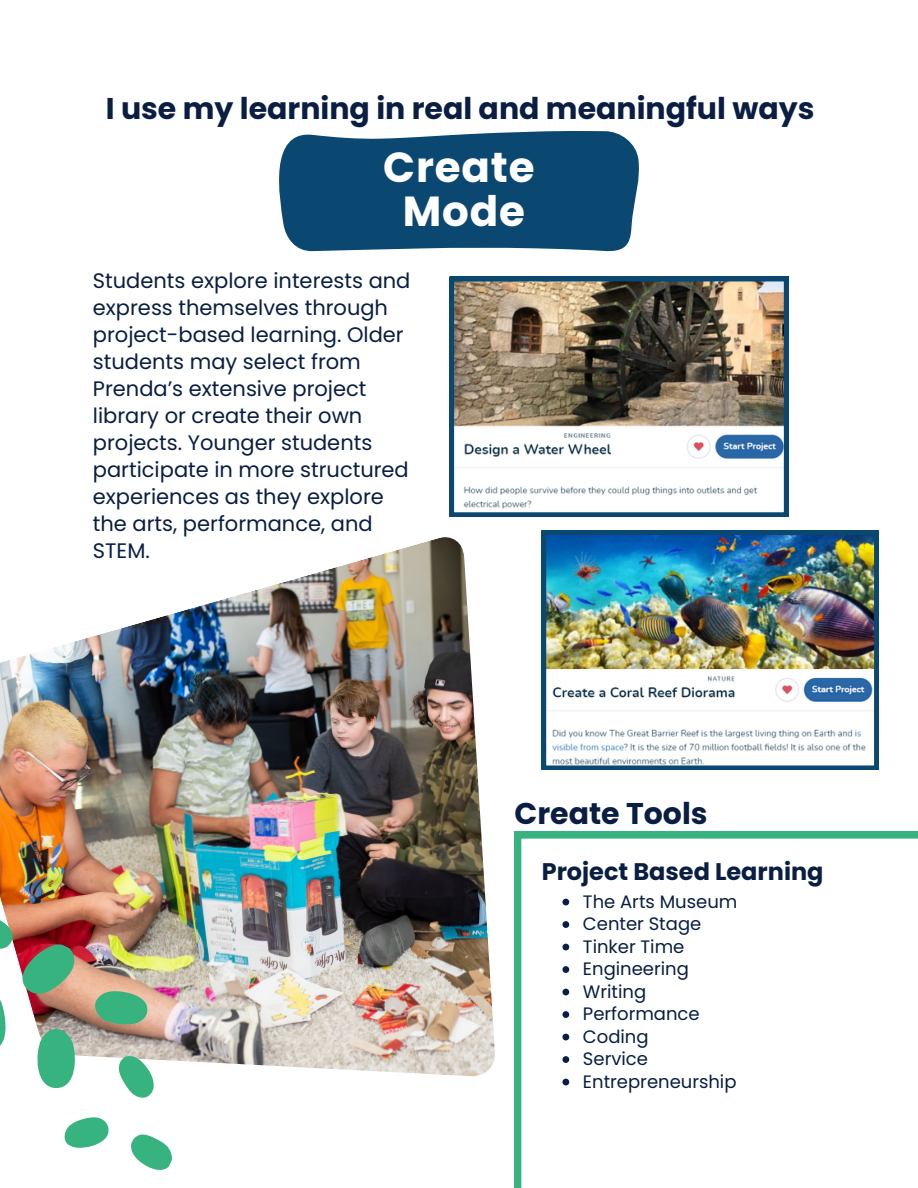
<style>
.page{position:relative;width:918px;height:1188px;background:#fff}
.page>*{position:absolute;margin:0;border:0;box-sizing:border-box;transform-origin:0 0}
.t1{font:700 42px "Poppins";letter-spacing:.02em;color:#fff}
.t2{font:700 30px "Poppins";color:#091e42}
.t3{font:700 24px "Poppins";color:#091e42}
.t4{font:21px/27px "Poppins";color:#091e42}
.t5{font:18px "Poppins";color:#091e42}
</style>
<div class="page">
<svg style="left:515px;top:832px;width:403px;height:356px"></svg>
<svg style="left:279px;top:131px;width:360px;height:120px;background:#1c557c"></svg>
<svg style="left:562px;top:899px;width:7px;height:6px"></svg>
<svg style="left:562px;top:921px;width:7px;height:7px"></svg>
<svg style="left:562px;top:944px;width:7px;height:6px"></svg>
<svg style="left:562px;top:966px;width:7px;height:7px"></svg>
<svg style="left:562px;top:989px;width:7px;height:6px"></svg>
<svg style="left:562px;top:1011px;width:7px;height:7px"></svg>
<svg style="left:562px;top:1034px;width:7px;height:6px"></svg>
<svg style="left:562px;top:1056px;width:7px;height:7px"></svg>
<svg style="left:562px;top:1079px;width:7px;height:6px"></svg>
<img style="left:450px;top:277px;width:338px;height:240px">
<img style="left:542px;top:530px;width:336px;height:240px">
<img style="left:0;top:537px;width:495px;height:539px">
<img style="left:0;top:906px;width:183px;height:264px">
<p class="t2" style="left:106px;top:87px;width:710px">I use my learning in real and meaningful ways</p>
<p class="t1" style="left:383px;top:138px;width:153px">Create</p>
<p class="t1" style="left:403px;top:182px;width:124px">Mode</p>
<p class="t4" style="left:93px;top:268px;width:319px">Students explore interests and express themselves through project-based learning. Older students may select from<br>Prenda’s extensive project library or create their own projects. Younger students participate in more structured experiences as they explore the arts, performance, and<br>STEM.</p>
<p class="t2" style="left:515px;top:792px;width:195px">Create Tools</p>
<p class="t3" style="left:542px;top:855px;width:283px">Project Based Learning</p>
<p class="t5" style="left:583px;top:889px;width:156px">The Arts Museum</p>
<p class="t5" style="left:583px;top:911px;width:120px">Center Stage</p>
<p class="t5" style="left:583px;top:934px;width:103px">Tinker Time</p>
<p class="t5" style="left:583px;top:956px;width:108px">Engineering</p>
<p class="t5" style="left:583px;top:979px;width:65px">Writing</p>
<p class="t5" style="left:583px;top:1001px;width:118px">Performance</p>
<p class="t5" style="left:583px;top:1024px;width:67px">Coding</p>
<p class="t5" style="left:583px;top:1046px;width:67px">Service</p>
<p class="t5" style="left:583px;top:1069px;width:155px">Entrepreneurship</p>
</div>
